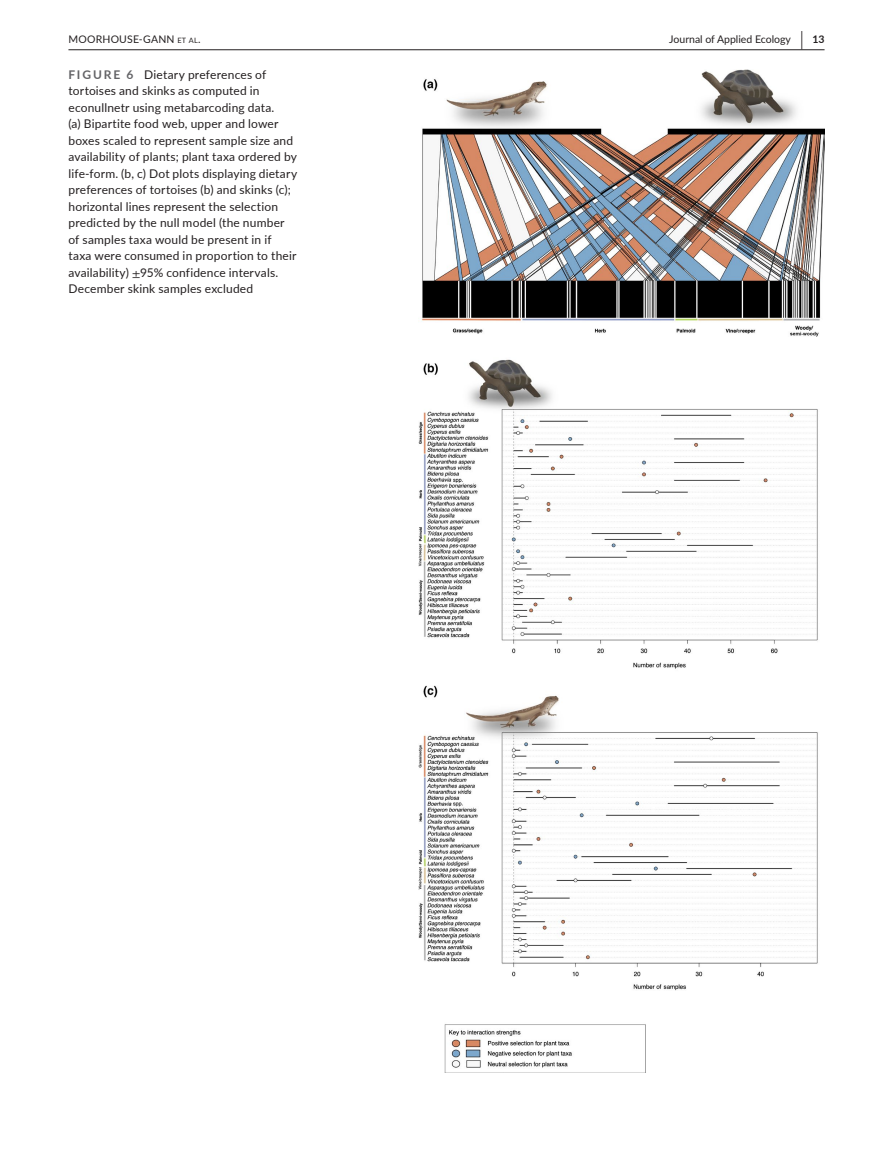
<style>
.page{position:relative;width:893px;height:1174px;background:#fff}
.page>*{position:absolute;margin:0;border:0;box-sizing:border-box;transform-origin:0 0}
.t1{font:12px/16.5px "Lato";letter-spacing:.015em;color:#231f20}
.t2{font:10.5px "Lato";color:#231f20}
.t3{font:10.5px "Lato";letter-spacing:.02em;color:#231f20}
.s1{font-size:7.35px}
.s2{font-weight:700;font-size:19.5px}
.s3{font-weight:700}
.s4{font-weight:700;color:#636366}
.s5{font-family:"STIX"}
</style>
<div class="page">
<hr style="left:68px;top:49px;width:756px;height:1px;background:#231f20">
<img style="left:419px;top:69px;width:405px;height:1003px">
<p class="t3" style="left:68px;top:31px;width:134px">MOORHOUSE-GANN <span class="s1">et al</span>.</p>
<p class="t2" style="left:669px;top:31px;width:157px">Journal of Applied Ecology <span class="s2">|</span> <span class="s3">13</span></p>
<p class="t1" style="left:68px;top:66px;width:230px"><span class="s4">FIGURE 6</span> Dietary preferences of tortoises and skinks as computed in econullnetr using metabarcoding data.<br>(a) Bipartite food web, upper and lower boxes scaled to represent sample size and availability of plants; plant taxa ordered by life-form. (b, c) Dot plots displaying dietary preferences of tortoises (b) and skinks (c); horizontal lines represent the selection predicted by the null model (the number of samples taxa would be present in if taxa were consumed in proportion to their availability) <span class="s5">±</span>95% confidence intervals.<br>December skink samples excluded</p>
</div>
